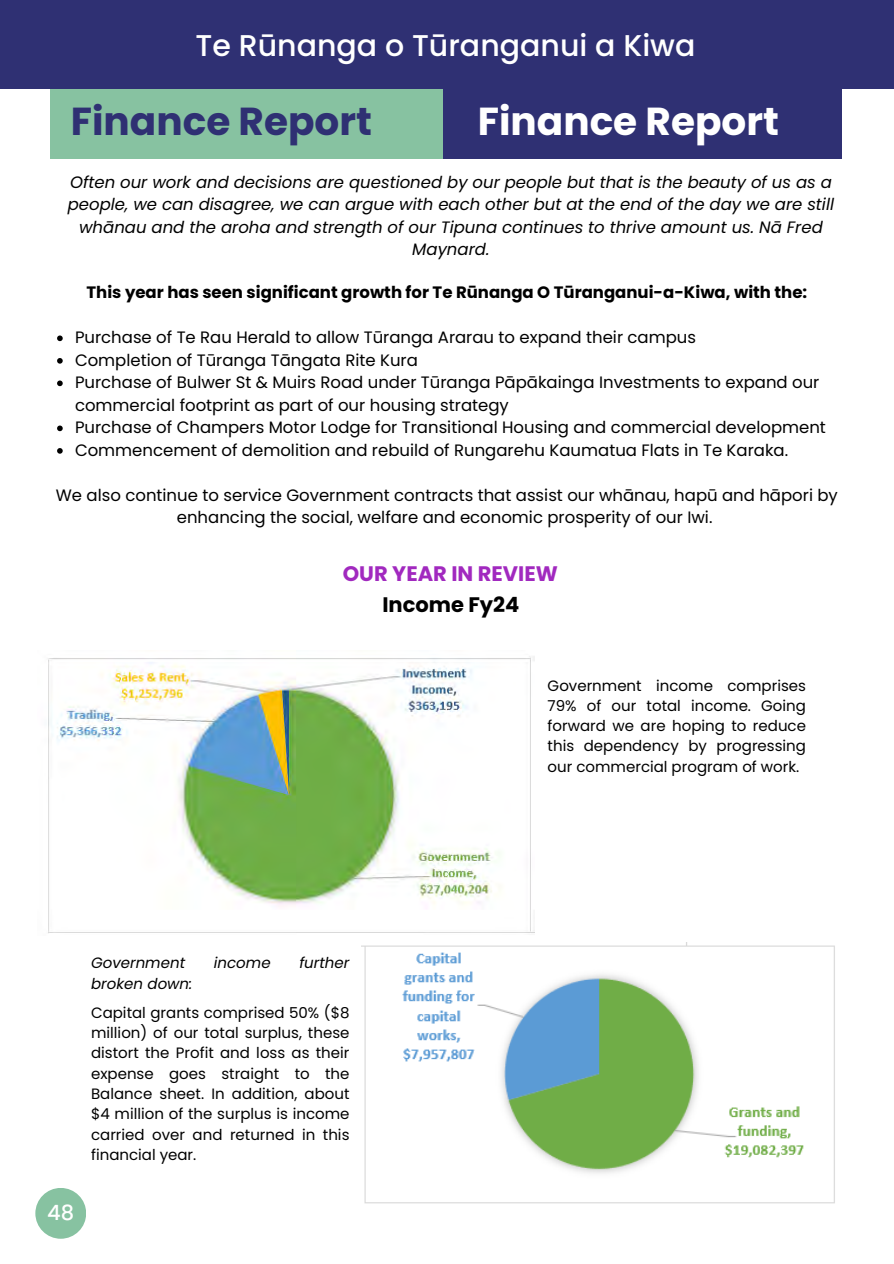
<style>
.page{position:relative;width:894px;height:1264px;background:#fff}
.page>*{position:absolute;margin:0;border:0;box-sizing:border-box;transform-origin:0 0}
.t1{font:700 39px "Poppins";color:#2f3073}
.t2{font:700 39px "Poppins";color:#fff}
.t3{font:500 30px "Poppins";color:#fff}
.t4{font:700 21px "Poppins";color:#a129bf}
.t5{font:700 21px "Poppins";color:#000}
.t6{font:500 21px "Poppins";color:#fff}
.t7{font:16.5px/22.5px "Poppins";color:#000}
.t8{font:italic 16.5px/22.5px "Poppins";color:#000;text-align:center}
.t9{font:700 16.5px "Poppins";color:#000}
.t10{font:15px/20.2px "Poppins";color:#000;text-align:justify}
.t11{font:italic 15px "Poppins";color:#000}
</style>
<div class="page">
<div style="left:50px;top:83px;width:773px;height:76px;background:#87c2a1"></div>
<div style="left:0;top:0;width:893px;height:89px;background:#2f3073"></div>
<div style="left:443px;top:83px;width:398px;height:76px;background:#2f3073"></div>
<div style="left:35px;top:1187px;width:51px;height:51px;background:#87c2a1;border-radius:50%"></div>
<svg style="left:57px;top:335px;width:6px;height:6px"></svg>
<svg style="left:57px;top:358px;width:6px;height:5px"></svg>
<svg style="left:57px;top:380px;width:6px;height:6px"></svg>
<svg style="left:57px;top:425px;width:6px;height:6px"></svg>
<svg style="left:57px;top:448px;width:6px;height:5px"></svg>
<img style="left:48px;top:656px;width:486px;height:277px">
<img style="left:361px;top:942px;width:474px;height:262px">
<p class="t3" style="left:333px;top:17px;width:182px">Platypus Co</p>
<h2 class="t3" style="left:195px;top:25px;width:501px">Te Rūnanga o Tūranganui a Kiwa</h2>
<h1 class="t1" style="left:71px;top:94px;width:303px">Finance Report</h1>
<h1 class="t8" style="left:68px;top:170px;width:767px">Often our work and decisions are questioned by our people but that is the beauty of us as a people, we can disagree, we can argue with each other but at the end of the day we are still whānau and the aroha and strength of our Tipuna continues to thrive amount us. Nā Fred Maynard.</h1>
<p class="t2" style="left:477px;top:94px;width:303px">Finance Report</p>
<h5 class="t9" style="left:86px;top:281px;width:722px">This year has seen significant growth for Te Rūnanga O Tūranganui-a-Kiwa, with the:</h5>
<p class="t7" style="left:75px;top:326px;width:622px">Purchase of Te Rau Herald to allow Tūranga Ararau to expand their campus</p>
<p class="t7" style="left:75px;top:349px;width:344px">Completion of Tūranga Tāngata Rite Kura</p>
<p class="t7" style="left:75px;top:371px;width:745px">Purchase of Bulwer St &amp; Muirs Road under Tūranga Pāpākainga Investments to expand our commercial footprint as part of our housing strategy</p>
<p class="t7" style="left:75px;top:416px;width:752px">Purchase of Champers Motor Lodge for Transitional Housing and commercial development</p>
<p class="t7" style="left:75px;top:439px;width:714px">Commencement of demolition and rebuild of Rungarehu Kaumatua Flats in Te Karaka.</p>
<p class="t7" style="left:56px;top:484px;width:783px;text-align:center">We also continue to service Government contracts that assist our whānau, hapū and hāpori by enhancing the social, welfare and economic prosperity of our Iwi.</p>
<p class="t4" style="left:342px;top:558px;width:216px">OUR YEAR IN REVIEW</p>
<p class="t5" style="left:382px;top:590px;width:138px">Income Fy24</p>
<h2 class="t6" style="left:47px;top:1197px;width:28px">48</h2>
<p class="t11" style="left:91px;top:952px;width:95px">Government</p>
<p class="t11" style="left:214px;top:952px;width:58px">income</p>
<p class="t11" style="left:299px;top:952px;width:52px">further</p>
<p class="t11" style="left:91px;top:972px;width:103px">broken down:</p>
<p class="t10" style="left:91px;top:1002px;width:260px">Capital grants comprised 50% ($8 million) of our total surplus, these distort the Profit and loss as their expense goes straight to the Balance sheet. In addition, about $4 million of the surplus is income carried over and returned in this financial year.</p>
<p class="t10" style="left:547px;top:675px;width:260px">Government income comprises 79% of our total income. Going forward we are hoping to reduce this dependency by progressing our commercial program of work.</p>
</div>
